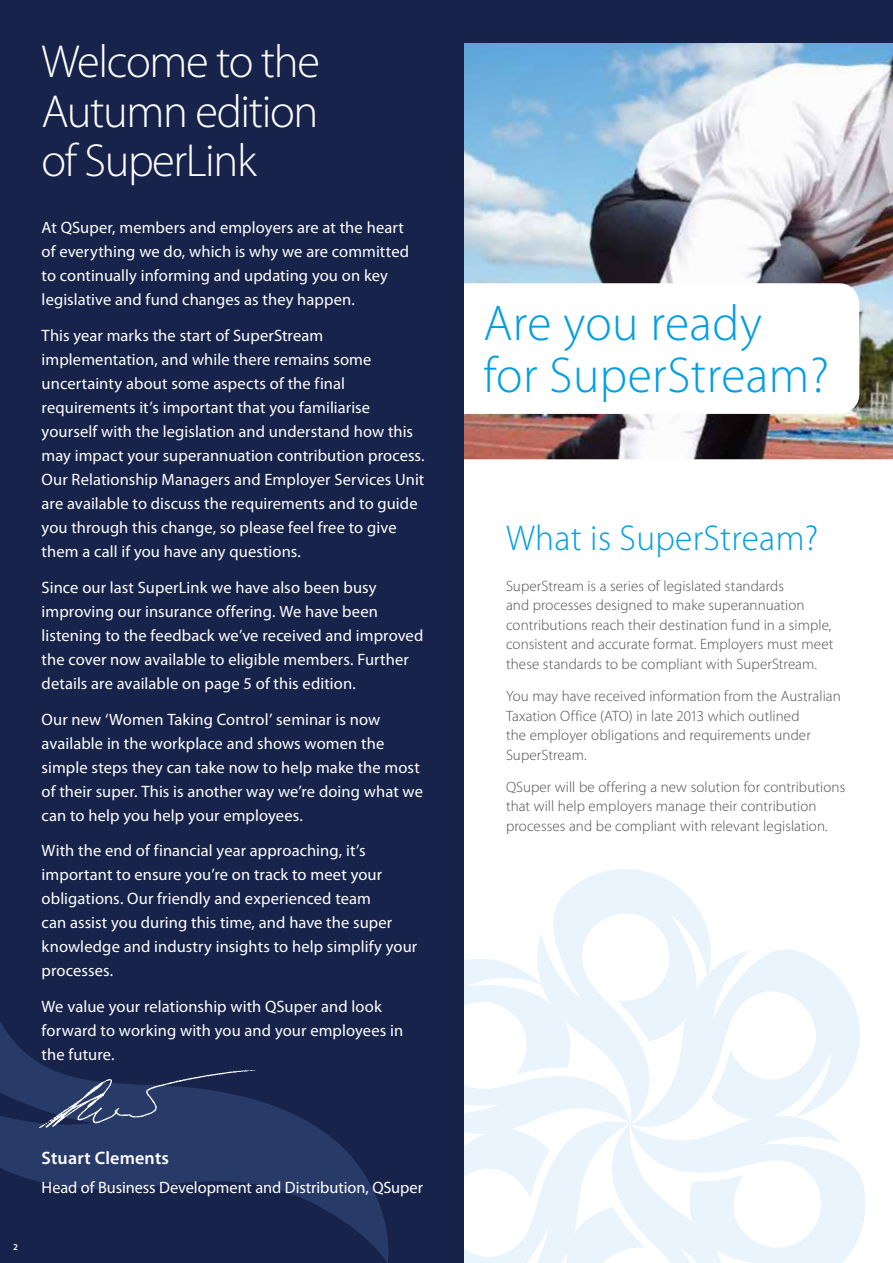
<style>
.page{position:relative;width:893px;height:1263px;background:#fff}
.page>*{position:absolute;margin:0;border:0;box-sizing:border-box;transform-origin:0 0}
.t1{font:300 50.55px/52.5px "Myriad Pro";letter-spacing:.01em;color:#009ee2}
.t2{font:300 46.5px/49.5px "Myriad Pro";letter-spacing:-.03em;color:#fff;text-align:justify}
.t3{font:300 36px "Myriad Pro";letter-spacing:.01em;color:#009ee2}
.t4{font:600 18px "Myriad Pro";letter-spacing:.01em;color:#fff}
.t5{font:16.5px/24px "Myriad Pro";letter-spacing:.005em;color:#fff}
.t6{font:300 15px/19.5px "Myriad Pro";letter-spacing:.005em;color:#4d4d4f}
.t7{font:600 9px "Myriad Pro";color:#fff}
</style>
<div class="page">
<img style="left:463px;top:43px;width:430px;height:416px">
<svg style="left:463px;top:283px;width:396px;height:131px"></svg>
<svg style="left:538px;top:869px;width:172px;height:77px;fill:#e9f4fc"></svg>
<svg style="left:463px;top:946px;width:402px;height:317px"></svg>
<div style="left:0;top:0;width:463px;height:1263px;background:#17234b"></div>
<svg style="left:0;top:1021px;width:389px;height:242px"></svg>
<img style="left:33px;top:1061px;width:230px;height:76px">
<div style="left:0;top:0;width:893px;height:43px;background:#17234b"></div>
<p class="t2" style="left:42px;top:37px;width:280px">Welcome to the Autumn edition of SuperLink</p>
<p class="t5" style="left:42px;top:216px;width:369px">At QSuper, members and employers are at the heart of everything we do, which is why we are committed to continually informing and updating you on key legislative and fund changes as they happen.</p>
<p class="t5" style="left:42px;top:323px;width:385px">This year marks the start of SuperStream implementation, and while there remains some uncertainty about some aspects of the final requirements it’s important that you familiarise yourself with the legislation and understand how this may impact your superannuation contribution process.<br>Our Relationship Managers and Employer Services Unit are available to discuss the requirements and to guide you through this change, so please feel free to give them a call if you have any questions.</p>
<p class="t5" style="left:42px;top:575px;width:383px">Since our last SuperLink we have also been busy improving our insurance offering. We have been listening to the feedback we’ve received and improved the cover now available to eligible members. Further details are available on page 5 of this edition.</p>
<p class="t5" style="left:42px;top:707px;width:383px">Our new ‘Women Taking Control’ seminar is now available in the workplace and shows women the simple steps they can take now to help make the most of their super. This is another way we’re doing what we can to help you help your employees.</p>
<p class="t5" style="left:42px;top:838px;width:377px">With the end of financial year approaching, it’s important to ensure you’re on track to meet your obligations. Our friendly and experienced team<br>can assist you during this time, and have the super knowledge and industry insights to help simplify your processes.</p>
<p class="t5" style="left:42px;top:994px;width:363px">We value your relationship with QSuper and look forward to working with you and your employees in the future.</p>
<p class="t7" style="left:13px;top:1242px;width:6px">2</p>
<p class="t4" style="left:42px;top:1146px;width:129px">Stuart clements</p>
<p class="t5" style="left:42px;top:1175px;width:383px">Head of Business Development and Distribution, QSuper</p>
<p class="t1" style="left:483px;top:296px;width:347px">Are you ready<br>for SuperStream?</p>
<p class="t3" style="left:506px;top:516px;width:314px">What is SuperStream?</p>
<p class="t6" style="left:506px;top:576px;width:329px">SuperStream is a series of legislated standards<br>and processes designed to make superannuation contributions reach their destination fund in a simple, consistent and accurate format. Employers must meet these standards to be compliant with SuperStream.</p>
<p class="t6" style="left:506px;top:686px;width:336px">You may have received information from the Australian Taxation Office (ATO) in late 2013 which outlined<br>the employer obligations and requirements under SuperStream.</p>
<p class="t6" style="left:506px;top:777px;width:341px">QSuper will be offering a new solution for contributions that will help employers manage their contribution processes and be compliant with relevant legislation.</p>
</div>
